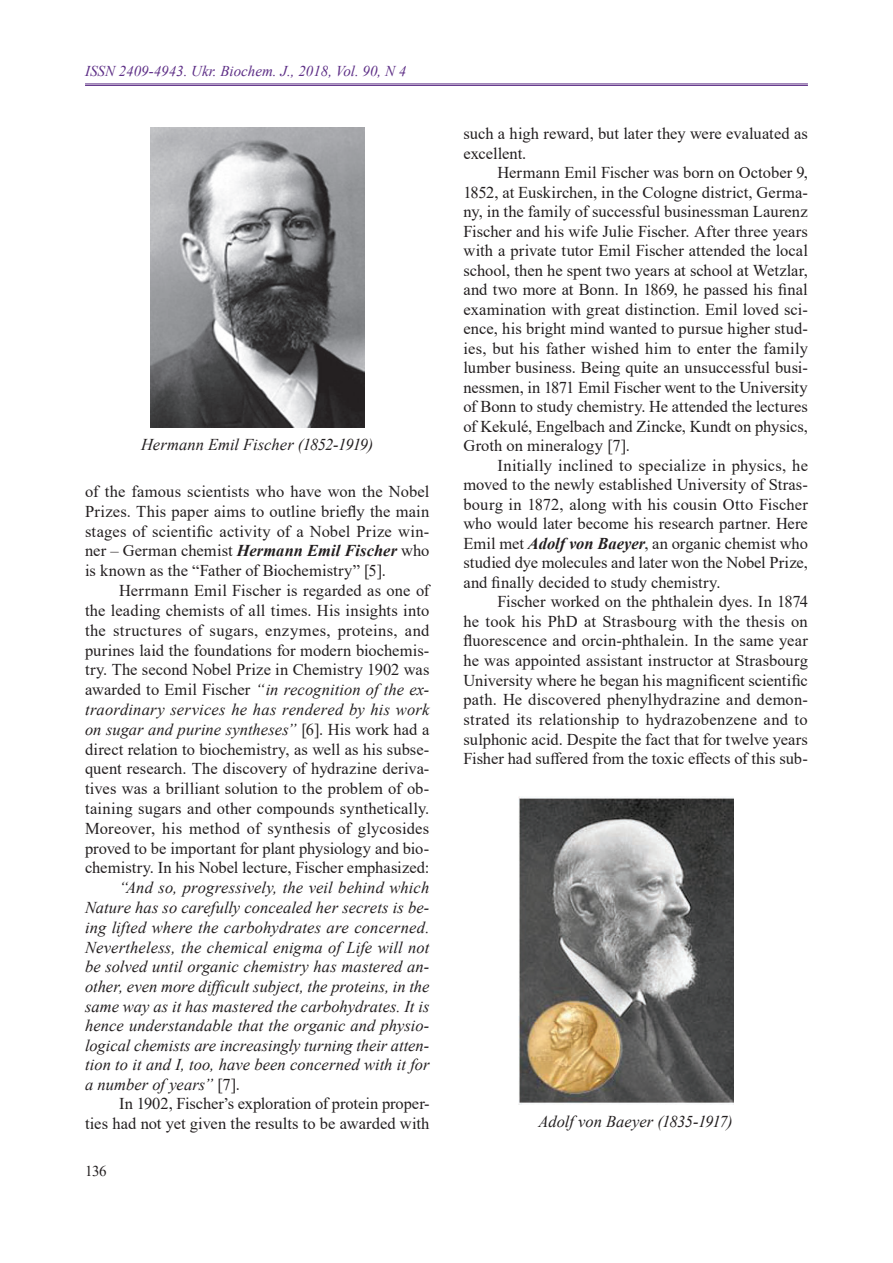
<style>
.page{position:relative;width:893px;height:1263px;background:#fff}
.page>*{position:absolute;margin:0;border:0;box-sizing:border-box;transform-origin:0 0}
.t1{font:16.5px/19.5px "Times New Roman";color:#231f20;text-align:justify}
.t2{font:italic 16.5px/19.6px "Times New Roman";letter-spacing:-.005em;color:#231f20;text-align:justify}
.t3{font:italic 16.5px "Times New Roman";letter-spacing:-.045em;color:#231f20}
.t4{font:italic 15px "Times New Roman";color:#5d2e86}
.t5{font:15px "Times New Roman";color:#231f20}
.s1{font-weight:700;font-style:italic}
.s2{font-style:italic}
.s3{font-style:normal}
</style>
<div class="page">
<hr style="left:85px;top:84px;width:723px;height:1px;background:#5d2e86">
<hr style="left:85px;top:85px;width:723px;height:1px;background:#5d2e86">
<img style="left:150px;top:128px;width:214px;height:299px">
<img style="left:519px;top:797px;width:214px;height:308px">
<p class="t4" style="left:85px;top:61px;width:323px">ISSN 2409-4943. Ukr. Biochem. J., 2018, Vol. 90, N 4</p>
<p class="t2" style="left:141px;top:434px;width:234px">Hermann Emil Fischer (1852-1919)</p>
<p class="t1" style="left:85px;top:481px;width:346px">of the famous scientists who have won the Nobel Prizes. This paper aims to outline briefly the main stages of scientific activity of a Nobel Prize win&shy;ner – German chemist <span class="s1">Hermann Emil Fischer</span> who is known as the “Father of Biochemistry” [5].</p>
<p class="t1" style="left:85px;top:580px;width:346px;text-indent:34px">Herrmann Emil Fischer is regarded as one of the leading chemists of all times. His insights into the structures of sugars, enzymes, proteins, and purines laid the foundations for modern biochemis&shy;try. The second Nobel Prize in Chemistry 1902 was awarded to Emil Fischer <span class="s2">“in recognition of the ex&shy;traordinary services he has rendered by his work on sugar and purine syntheses”</span> [6]. His work had a direct relation to biochemistry, as well as his subse&shy;quent research. The discovery of hydrazine deriva&shy;tives was a brilliant solution to the problem of ob&shy;taining sugars and other compounds synthetically.<br>Moreover, his method of synthesis of glycosides proved to be important for plant physiology and bio&shy;chemistry. In his Nobel lecture, Fischer emphasized:</p>
<p class="t2" style="left:85px;top:877px;width:346px;text-indent:34px">“And so, progressively, the veil behind which Nature has so carefully concealed her secrets is be&shy;ing lifted where the carbohydrates are concerned.<br>Nevertheless, the chemical enigma of Life will not be solved until organic chemistry has mastered an&shy;other, even more difficult subject, the proteins, in the same way as it has mastered the carbohydrates. It is hence understandable that the organic and physio&shy;logical chemists are increasingly turning their atten&shy;tion to it and I, too, have been concerned with it for a number of years” <span class="s3">[7].</span></p>
<p class="t1" style="left:85px;top:1093px;width:346px;text-align:right">In 1902, Fischer’s exploration of protein proper-<br>ties had not yet given the results to be awarded with</p>
<p class="t5" style="left:85px;top:1160px;width:23px">136</p>
<p class="t1" style="left:463px;top:123px;width:346px">such a high reward, but later they were evaluated as excellent.</p>
<p class="t1" style="left:463px;top:162px;width:346px;text-indent:34px">Hermann Emil Fischer was born on October 9, 1852, at Euskirchen, in the Cologne district, Germa&shy;ny, in the family of successful businessman Laurenz Fischer and his wife Julie Fischer. After three years with a private tutor Emil Fischer attended the local school, then he spent two years at school at Wetzlar, and two more at Bonn. In 1869, he passed his final examination with great distinction. Emil loved sci&shy;ence, his bright mind wanted to pursue higher stud&shy;ies, but his father wished him to enter the family lumber business. Being quite an unsuccessful busi&shy;nessmen, in 1871 Emil Fischer went to the University of Bonn to study chemistry. He attended the lectures of Kekulé, Engelbach and Zincke, Kundt on physics, Groth on mineralogy [7].</p>
<p class="t1" style="left:463px;top:455px;width:346px;text-indent:34px">Initially inclined to specialize in physics, he moved to the newly established University of Stras&shy;bourg in 1872, along with his cousin Otto Fischer who would later become his research partner. Here Emil met <span class="s1">Adolf von Baeyer</span>, an organic chemist who studied dye molecules and later won the Nobel Prize, and finally decided to study chemistry.</p>
<p class="t1" style="left:463px;top:591px;width:346px;text-indent:34px">Fischer worked on the phthalein dyes. In 1874 he took his PhD at Strasbourg with the thesis on fluorescence and orcin-phthalein. In the same year he was appointed assistant instructor at Strasbourg University where he began his magnificent scientific path. He discovered phenylhydrazine and demon&shy;strated its relationship to hydrazobenzene and to sulphonic acid. Despite the fact that for twelve years Fisher had suffered from the toxic effects of this sub-</p>
<p class="t3" style="left:539px;top:1110px;width:196px">Adolf von Baeyer (1835-1917)</p>
</div>
